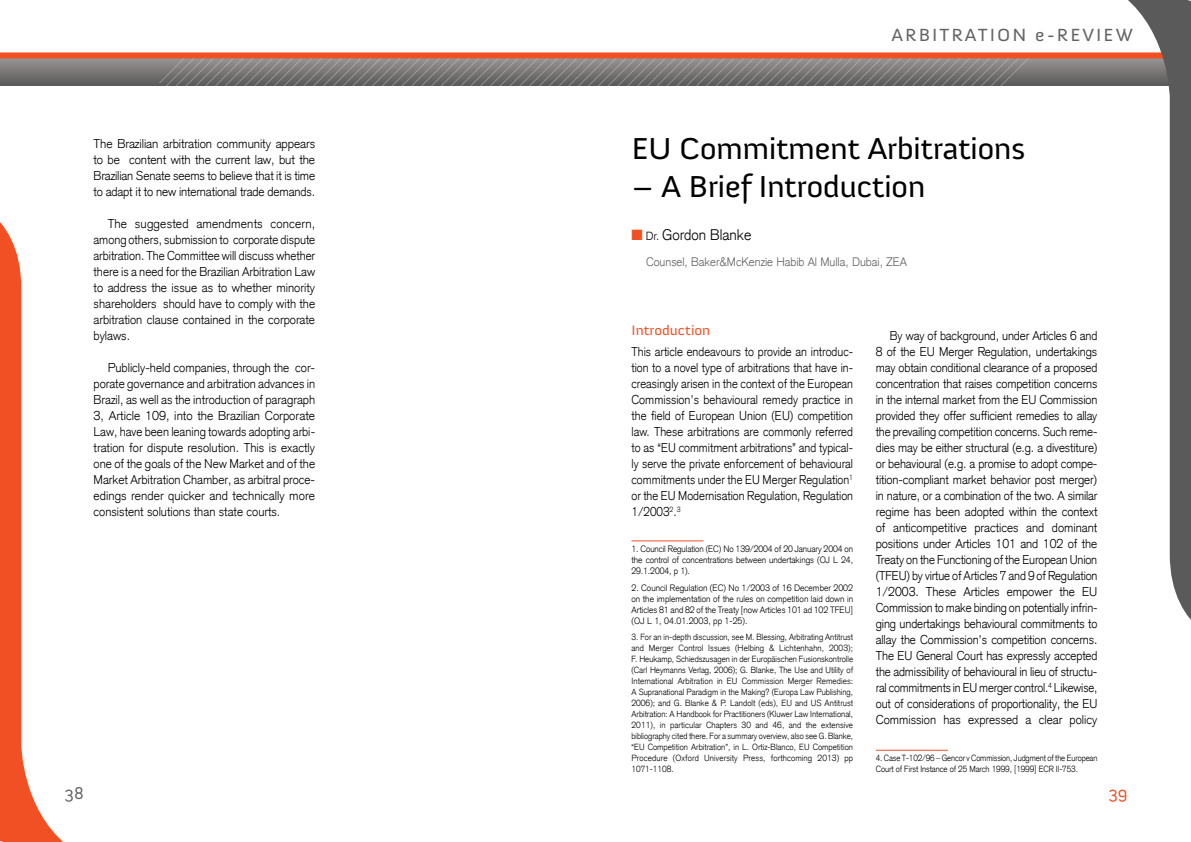
<style>
.page{position:relative;width:1191px;height:842px;background:#fff}
.page>*{position:absolute;margin:0;border:0;box-sizing:border-box;transform-origin:0 0}
.t1{font:31px "Anivers";letter-spacing:-.02em;color:#000;scale:1.1 1}
.t2{font:18px "Anivers";letter-spacing:.1em;color:#636363;scale:1.1 1}
.t3{font:17.6px "Anivers";color:#636363}
.t4{font:17.6px "Anivers";color:#f05023}
.t5{font:300 15px "Akzidenz Grotesk CE";color:#000}
.t6{font:14px "Anivers";color:#f05023;scale:1.1 1}
.t7{font:300 12.5px/16px "Akzidenz Grotesk CE";color:#000;text-align:justify;scale:.96 1}
.t8{font:300 12.5px/16px "Akzidenz Grotesk CE";color:#000;text-align:justify}
.t9{font:300 12.5px/16px "Akzidenz Grotesk CE";color:#000;text-align:justify;scale:.94 1}
.t10{font:300 12px "Akzidenz Grotesk CE";color:#636363}
.t11{font:300 9px/11px "Akzidenz Grotesk CE";letter-spacing:-.005em;color:#000;text-align:justify}
.t12{font:300 9px/11px "Akzidenz Grotesk CE";letter-spacing:-.005em;color:#000;text-align:justify;scale:.96 1}
.t13{font:300 8.7px/11px "Akzidenz Grotesk CE";letter-spacing:-.01em;color:#000;text-align:justify;scale:.95 1}
.t14{font:300 8.7px/11px "Akzidenz Grotesk CE";letter-spacing:-.01em;color:#000;scale:.93 1}
.s1{color:#f05023}
.s2{font-size:11.5px}
</style>
<div class="page">
<svg style="left:0;top:58px;width:1123px;height:27px;background:#7a7674"></svg>
<svg style="left:159px;top:58px;width:873px;height:27px;background:#7f7b79"></svg>
<div style="left:0;top:52px;width:1191px;height:6px;background:#f05023"></div>
<svg style="left:0;top:222px;width:63px;height:620px"></svg>
<svg style="left:1123px;top:0;width:68px;height:620px"></svg>
<hr style="left:631px;top:541px;width:72px;height:1px;background:#f05023">
<hr style="left:875px;top:750px;width:72px;height:1px;background:#f05023">
<p class="t8" style="left:94px;top:136px;width:223px">The Brazilian arbitration community appears to be content with the current law, but the Brazilian Senate seems to believe that it is time to adapt it to new international trade demands.</p>
<p class="t8" style="left:94px;top:216px;width:223px;text-indent:14px">The suggested amendments concern, among others, submission to corporate dispute arbitration. The Committee will discuss whether there is a need for the Brazilian Arbitration Law to address the issue as to whether minority shareholders should have to comply with the arbitration clause contained in the corporate bylaws.</p>
<p class="t8" style="left:94px;top:360px;width:223px;text-indent:14px">Publicly-held companies, through the cor&shy;porate governance and arbitration advances in Brazil, as well as the introduction of paragraph 3, Article 109, into the Brazilian Corporate Law, have been leaning towards adopting arbi&shy;tration for dispute resolution. This is exactly one of the goals of the New Market and of the Market Arbitration Chamber, as arbitral proce&shy;edings render quicker and technically more consistent solutions than state courts.</p>
<h2 class="t2" style="left:891px;top:25px;width:221px">ARBITRATION e-REVIEW</h2>
<h1 class="t1" style="left:631px;top:132px;width:360px">EU Commitment Arbitrations</h1>
<h1 class="t1" style="left:631px;top:169px;width:269px">– A Brief Introduction</h1>
<p class="t5" style="left:631px;top:225px;width:121px"><span class="s1">■</span> <span class="s2">Dr.</span> Gordon Blanke</p>
<p class="t10" style="left:646px;top:254px;width:262px">Counsel, Baker&amp;McKenzie Habib Al Mulla, Dubai, ZEA</p>
<p class="t6" style="left:631px;top:322px;width:73px">Introduction</p>
<p class="t9" style="left:631px;top:344px;width:237px">This article endeavours to provide an introduc&shy;tion to a novel type of arbitrations that have in&shy;creasingly arisen in the context of the European Commission’s behavioural remedy practice in the field of European Union (EU) competition law. These arbitrations are commonly referred to as “EU commitment arbitrations” and typical&shy;ly serve the private enforcement of behavioural commitments under the EU Merger Regulation<sup>1 </sup>or the EU Modernisation Regulation, Regulation 1/2003<sup>2</sup>.<sup>3</sup></p>
<p class="t12" style="left:631px;top:543px;width:232px">1. Council Regulation (EC) No 139/2004 of 20 January 2004 on the control of concentrations between undertakings (OJ L 24, 29.1.2004, p 1).</p>
<p class="t11" style="left:631px;top:582px;width:223px">2. Council Regulation (EC) No 1/2003 of 16 December 2002 on the implementation of the rules on competition laid down in Articles 81 and 82 of the Treaty [now Articles 101 ad 102 TFEU] (OJ L 1, 04.01.2003, pp 1-25).</p>
<p class="t13" style="left:631px;top:632px;width:235px">3. For an in-depth discussion, see M. Blessing, Arbitrating Antitrust and Merger Control Issues (Helbing &amp; Lichtenhahn, 2003); F. Heukamp, Schiedszusagen in der Europäischen Fusionskontrolle (Carl Heymanns Verlag, 2006); G. Blanke, The Use and Utility of International Arbitration in EU Commission Merger Remedies:<br>A Supranational Paradigm in the Making? (Europa Law Publishing, 2006); and G. Blanke &amp; P. Landolt (eds), EU and US Antitrust Arbitration: A Handbook for Practitioners (Kluwer Law International, 2011), in particular Chapters 30 and 46, and the extensive bibliography cited there. For a summary overview, also see G. Blanke, “EU Competition Arbitration”, in L. Ortiz-Blanco, EU Competition Procedure (Oxford University Press, forthcoming 2013) pp 1071-1108.</p>
<p class="t7" style="left:875px;top:328px;width:232px;text-indent:14px">By way of background, under Articles 6 and 8 of the EU Merger Regulation, undertakings may obtain conditional clearance of a proposed concentration that raises competition concerns in the internal market from the EU Commission provided they offer sufficient remedies to allay the prevailing competition concerns. Such reme&shy;dies may be either structural (e.g. a divestiture) or behavioural (e.g. a promise to adopt compe&shy;tition-compliant market behavior post merger) in nature, or a combination of the two. A similar regime has been adopted within the context of anticompetitive practices and dominant positions under Articles 101 and 102 of the Treaty on the Functioning of the European Union (TFEU) by virtue of Articles 7 and 9 of Regulation 1/2003. These Articles empower the EU Commission to make binding on potentially infrin&shy;ging undertakings behavioural commitments to allay the Commission’s competition concerns.<br>The EU General Court has expressly accepted the admissibility of behavioural in lieu of structu&shy;ral commitments in EU merger control.<sup>4</sup> Likewise, out of considerations of proportionality, the EU Commission has expressed a clear policy</p>
<p class="t14" style="left:875px;top:753px;width:240px">4. Case T-102/96 – Gencor v Commission, Judgment of the European<br>Court of First Instance of 25 March 1999, [1999] ECR II-753.</p>
<h3 class="t3" style="left:65px;top:783px;width:20px">38</h3>
<h3 class="t4" style="left:1108px;top:783px;width:21px">39</h3>
</div>
